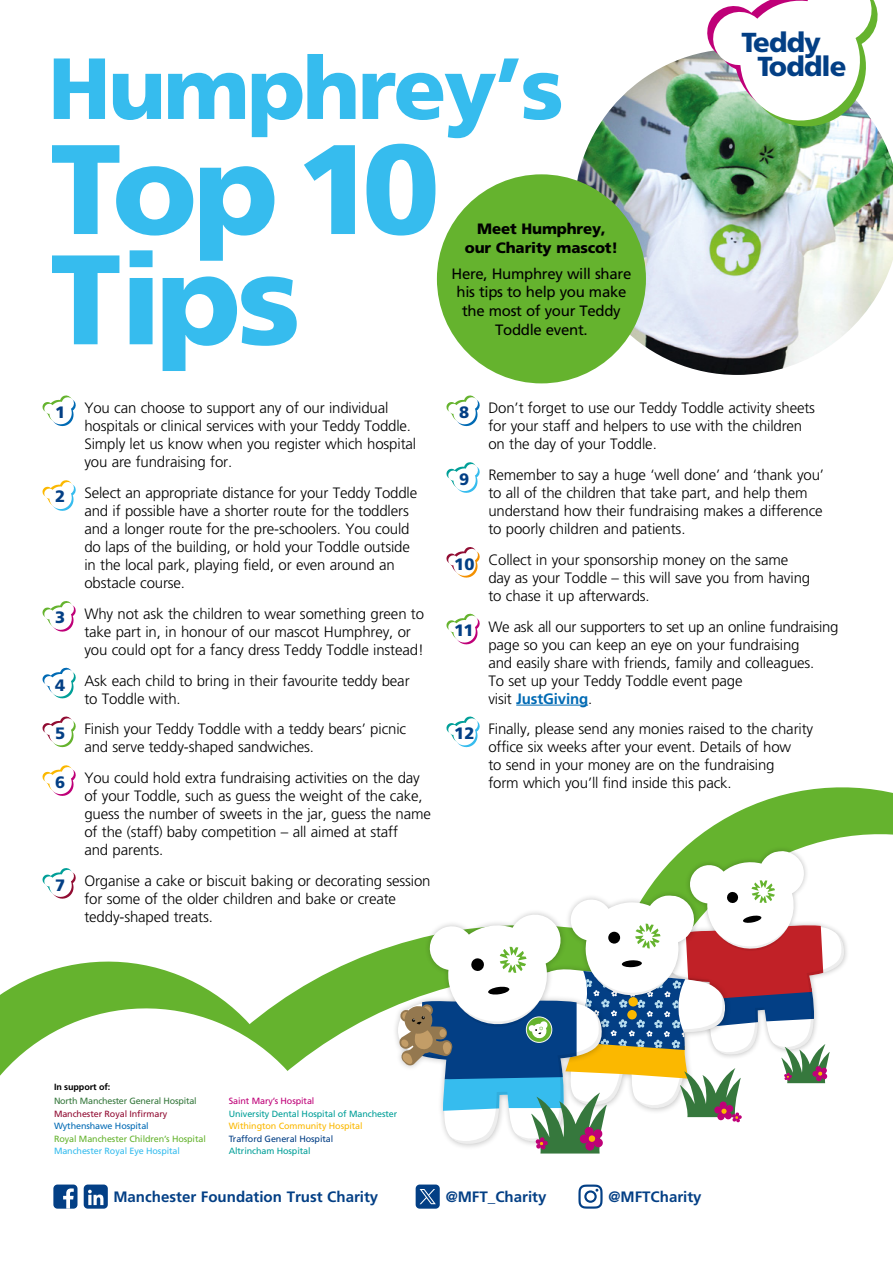
<style>
.page{position:relative;width:893px;height:1263px;background:#fff}
.page>*{position:absolute;margin:0;border:0;box-sizing:border-box;transform-origin:0 0}
.t1{font:900 127.2px/110.2px "Frutiger LT Std";letter-spacing:-.04em;color:#36bcee}
.t2{font:900 86.7px "Frutiger LT Std";letter-spacing:-.03em;color:#36bcee}
.t3{font:900 27.45px/24px "Frutiger LT Std";letter-spacing:-.03em;color:#033f85}
.t4{font:900 16.5px "Frutiger LT Std";color:#033f85}
._11_on_14{font:300 15px/18px "Frutiger LT Std";letter-spacing:-.01em;color:#000}
._11_on_14-2{font:15px/18.9px "Frutiger LT Std";letter-spacing:-.02em;color:#000;text-align:center}
.Bullet_points{font:700 15px "Frutiger LT Std";color:#033f85}
._11_on_14-3{font:900 15px/18.9px "Frutiger LT Std";letter-spacing:-.01em;color:#000;text-align:center}
.t5{font:9px "Frutiger LT Std";letter-spacing:-.01em;color:#009f98}
.t6{font:9px "Frutiger LT Std";letter-spacing:-.01em;color:#65b32e}
.t7{font:9px "Frutiger LT Std";letter-spacing:-.02em;color:#36783d}
.t8{font:9px "Frutiger LT Std";letter-spacing:-.01em;color:#fbb800}
.t9{font:9px "Frutiger LT Std";letter-spacing:-.01em;color:#36bcee}
.t10{font:9px "Frutiger LT Std";letter-spacing:-.01em;color:#910c32}
.t11{font:9px "Frutiger LT Std";letter-spacing:-.01em;color:#033f85}
.t12{font:9px "Frutiger LT Std";letter-spacing:-.01em;color:#006ab4}
.t13{font:9px "Frutiger LT Std";letter-spacing:-.01em;color:#bf0078}
.t14{font:700 9px "Frutiger LT Std";letter-spacing:-.01em;color:#000}
.s1{font-weight:700;color:#006ab4}
</style>
<div class="page">
<img style="left:577px;top:52px;width:316px;height:323px">
<svg style="left:704px;top:0;width:178px;height:134px"></svg>
<div style="left:437px;top:174px;width:209px;height:209px;background:#65b32e;border-radius:50%"></div>
<svg style="left:763px;top:787px;width:130px;height:14px;fill:#65b32e"></svg>
<svg style="left:20px;top:962px;width:70px;height:21px"></svg>
<svg style="left:90px;top:946px;width:510px;height:263px"></svg>
<svg style="left:686px;top:801px;width:207px;height:45px;fill:#65b32e"></svg>
<svg style="left:0;top:983px;width:363px;height:226px"></svg>
<div style="left:661px;top:846px;width:189px;height:214px;background:#000;opacity:.25"></div>
<div style="left:392px;top:909px;width:216px;height:241px;background:#000;opacity:.25"></div>
<svg style="left:398px;top:848px;width:447px;height:305px"></svg>
<svg style="left:42px;top:395px;width:34px;height:32px"></svg>
<svg style="left:42px;top:480px;width:34px;height:31px"></svg>
<svg style="left:42px;top:601px;width:34px;height:31px"></svg>
<svg style="left:42px;top:667px;width:34px;height:32px"></svg>
<svg style="left:42px;top:716px;width:34px;height:32px"></svg>
<svg style="left:42px;top:765px;width:34px;height:31px"></svg>
<svg style="left:42px;top:868px;width:34px;height:31px"></svg>
<div style="left:84px;top:1184px;width:24px;height:25px;background:#033f85;border-radius:4px"></div>
<svg style="left:88px;top:1190px;width:15px;height:15px"></svg>
<div style="left:53px;top:1184px;width:24px;height:25px;background:#033f85;border-radius:4px"></div>
<svg style="left:63px;top:1188px;width:11px;height:21px"></svg>
<svg style="left:578px;top:1184px;width:25px;height:25px"></svg>
<div style="left:416px;top:1184px;width:24px;height:25px;background:#033f85;border-radius:4px"></div>
<svg style="left:420px;top:1189px;width:16px;height:15px"></svg>
<hr style="left:516px;top:705px;width:72px;height:1px;background:#006ab4">
<svg style="left:446px;top:395px;width:34px;height:32px"></svg>
<svg style="left:446px;top:462px;width:34px;height:31px"></svg>
<svg style="left:446px;top:547px;width:34px;height:31px"></svg>
<svg style="left:446px;top:613px;width:34px;height:32px"></svg>
<svg style="left:446px;top:716px;width:34px;height:32px"></svg>
<p class="t2" style="left:48px;top:36px;width:517px">Humphrey’s</p>
<p class="t1" style="left:50px;top:134px;width:391px">Top 10<br>Tips</p>
<p class="_11_on_14-3" style="left:465px;top:219px;width:155px">Meet Humphrey, our Charity mascot!</p>
<p class="_11_on_14-2" style="left:451px;top:264px;width:181px">Here, Humphrey will share his tips to help you make the most of your Teddy<br>Toddle event.</p>
<p class="t3" style="left:757px;top:30px;width:91px;text-indent:-16px">Teddy<br>Toddle</p>
<p class="t4" style="left:55px;top:402px;width:12px">1</p>
<p class="_11_on_14" style="left:84px;top:399px;width:333px">You can choose to support any of our individual hospitals or clinical services with your Teddy Toddle.<br>Simply let us know when you register which hospital you are fundraising for.</p>
<p class="t4" style="left:55px;top:487px;width:12px">2</p>
<p class="_11_on_14" style="left:84px;top:484px;width:334px">Select an appropriate distance for your Teddy Toddle and if possible have a shorter route for the toddlers and a longer route for the pre-schoolers. You could do laps of the building, or hold your Toddle outside in the local park, playing field, or even around an obstacle course.</p>
<p class="t4" style="left:55px;top:608px;width:12px">3</p>
<p class="_11_on_14" style="left:84px;top:605px;width:341px">Why not ask the children to wear something green to take part in, in honour of our mascot Humphrey, or you could opt for a fancy dress Teddy Toddle instead!</p>
<p class="t4" style="left:55px;top:675px;width:12px">4</p>
<p class="_11_on_14" style="left:84px;top:672px;width:327px">Ask each child to bring in their favourite teddy bear to Toddle with.</p>
<p class="t4" style="left:55px;top:724px;width:12px">5</p>
<p class="_11_on_14" style="left:84px;top:720px;width:323px">Finish your Teddy Toddle with a teddy bears’ picnic and serve teddy-shaped sandwiches.</p>
<p class="t4" style="left:55px;top:772px;width:12px">6</p>
<p class="_11_on_14" style="left:84px;top:769px;width:348px">You could hold extra fundraising activities on the day of your Toddle, such as guess the weight of the cake, guess the number of sweets in the jar, guess the name of the (staff) baby competition – all aimed at staff<br>and parents.</p>
<p class="t4" style="left:55px;top:875px;width:12px">7</p>
<p class="_11_on_14" style="left:84px;top:872px;width:348px">Organise a cake or biscuit baking or decorating session for some of the older children and bake or create teddy-shaped treats.</p>
<p class="t4" style="left:459px;top:402px;width:12px">8</p>
<p class="_11_on_14" style="left:488px;top:399px;width:328px">Don’t forget to use our Teddy Toddle activity sheets for your staff and helpers to use with the children on the day of your Toddle.</p>
<p class="t4" style="left:459px;top:469px;width:12px">9</p>
<p class="_11_on_14" style="left:488px;top:466px;width:337px">Remember to say a huge ‘well done’ and ‘thank you’ to all of the children that take part, and help them understand how their fundraising makes a difference to poorly children and patients.</p>
<p class="t4" style="left:454px;top:554px;width:22px">10</p>
<p class="_11_on_14" style="left:488px;top:551px;width:323px">Collect in your sponsorship money on the same day as your Toddle – this will save you from having to chase it up afterwards.</p>
<p class="t4" style="left:454px;top:620px;width:21px">11</p>
<p class="_11_on_14" style="left:488px;top:618px;width:352px">We ask all our supporters to set up an online fundraising page so you can keep an eye on your fundraising<br>and easily share with friends, family and colleagues.<br>To set up your Teddy Toddle event page<br>visit <span class="s1">JustGiving</span>.</p>
<p class="t4" style="left:454px;top:724px;width:22px">12</p>
<p class="_11_on_14" style="left:488px;top:720px;width:326px">Finally, please send any monies raised to the charity office six weeks after your event. Details of how<br>to send in your money are on the fundraising<br>form which you’ll find inside this pack.</p>
<p class="t14" style="left:54px;top:1082px;width:58px">In support of:</p>
<p class="t7" style="left:54px;top:1096px;width:144px">North Manchester General Hospital</p>
<p class="t10" style="left:54px;top:1108px;width:115px">Manchester Royal Infirmary</p>
<p class="t12" style="left:54px;top:1121px;width:96px">Wythenshawe Hospital</p>
<p class="t6" style="left:54px;top:1133px;width:153px">Royal Manchester Children’s Hospital</p>
<p class="t9" style="left:54px;top:1146px;width:128px">Manchester Royal Eye Hospital</p>
<p class="t13" style="left:229px;top:1096px;width:87px">Saint Mary’s Hospital</p>
<p class="t5" style="left:229px;top:1108px;width:170px">University Dental Hospital of Manchester</p>
<p class="t8" style="left:229px;top:1121px;width:135px">Withington Community Hospital</p>
<p class="t11" style="left:229px;top:1133px;width:106px">Trafford General Hospital</p>
<p class="t5" style="left:229px;top:1146px;width:83px">Altrincham Hospital</p>
<p class="Bullet_points" style="left:113px;top:1188px;width:266px">Manchester Foundation Trust Charity</p>
<p class="Bullet_points" style="left:446px;top:1188px;width:102px">@MFT_Charity</p>
<p class="Bullet_points" style="left:608px;top:1188px;width:95px">@MFTCharity</p>
</div>
